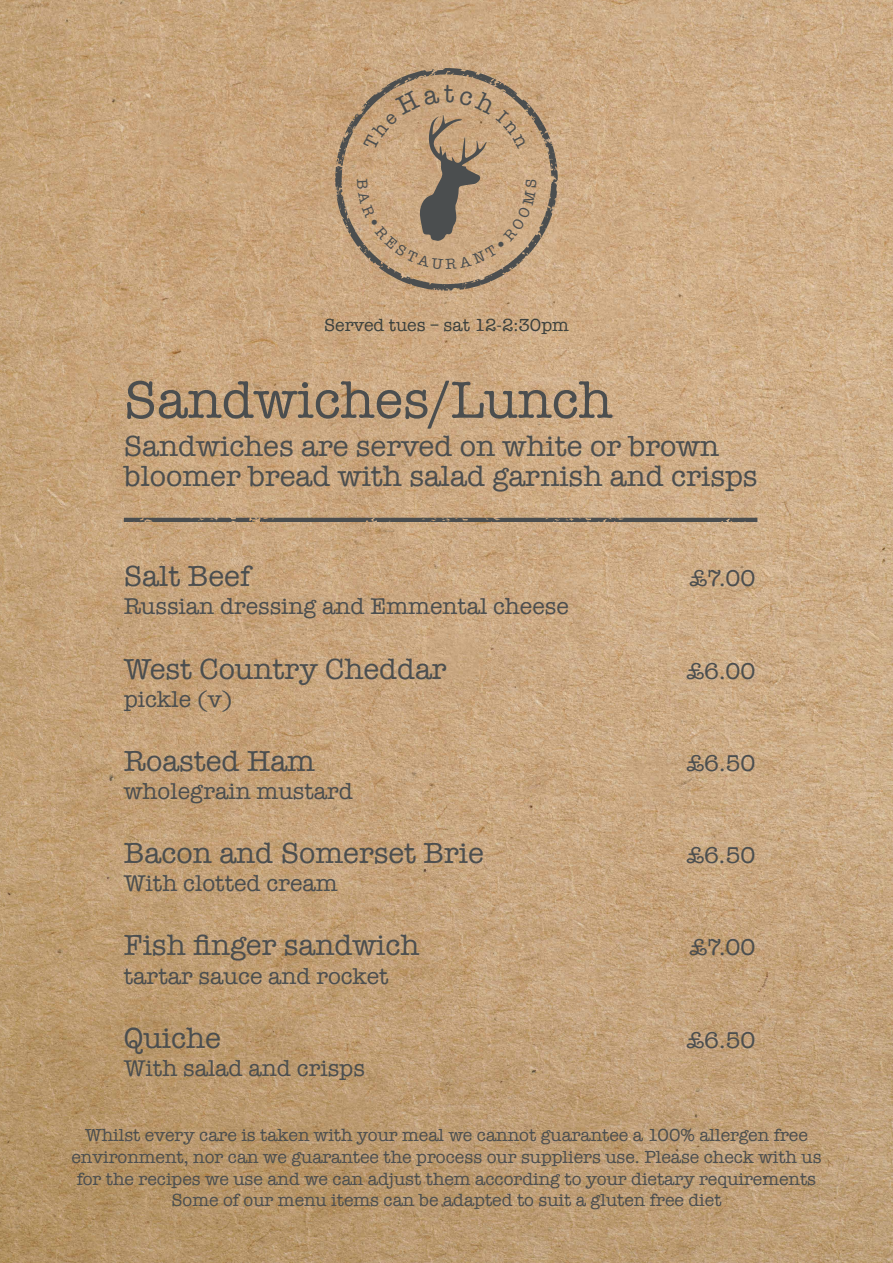
<style>
.page{position:relative;width:893px;height:1263px;background:#fff}
.page>*{position:absolute;margin:0;border:0;box-sizing:border-box;transform-origin:0 0}
.t1{font:53.7px "American Typewriter";color:#4b4e4f}
.t2{font:29.85px/30px "American Typewriter";color:#4b4e4f}
.t3{font:23.55px "American Typewriter";color:#4b4e4f}
.t4{font:18px/21.6px "American Typewriter";color:#4b4e4f;text-align:center}
.t5{font:18px "American Typewriter";color:#3b403d}
</style>
<div class="page">
<img style="left:0;top:0;width:893px;height:1263px">
<svg style="left:124px;top:518px;width:633px;height:4px;background:#535352"></svg>
<svg style="left:335px;top:68px;width:223px;height:223px;background:#b99b7a"></svg>
<p class="t5" style="left:324px;top:312px;width:246px">Served tues – sat 12-2:30pm</p>
<h1 class="t1" style="left:124px;top:359px;width:490px">Sandwiches/Lunch</h1>
<h2 class="t2" style="left:124px;top:430px;width:635px">Sandwiches are served on white or brown bloomer bread with salad garnish and crisps</h2>
<h2 class="t2" style="left:124px;top:560px;width:128px">Salt Beef</h2>
<h3 class="t3" style="left:690px;top:560px;width:67px">£7.00</h3>
<h3 class="t3" style="left:124px;top:589px;width:446px">Russian dressing and Emmental cheese</h3>
<h2 class="t2" style="left:124px;top:653px;width:324px">West Country Cheddar</h2>
<h3 class="t3" style="left:687px;top:653px;width:70px">£6.00</h3>
<h3 class="t3" style="left:124px;top:681px;width:110px">pickle (v)</h3>
<h2 class="t2" style="left:124px;top:745px;width:193px">Roasted Ham</h2>
<h3 class="t3" style="left:687px;top:745px;width:70px">£6.50</h3>
<h3 class="t3" style="left:124px;top:773px;width:231px">wholegrain mustard</h3>
<h2 class="t2" style="left:124px;top:837px;width:362px">Bacon and Somerset Brie</h2>
<h3 class="t3" style="left:687px;top:837px;width:70px">£6.50</h3>
<h3 class="t3" style="left:124px;top:865px;width:215px">With clotted cream</h3>
<h2 class="t2" style="left:124px;top:929px;width:297px">Fish finger sandwich</h2>
<h3 class="t3" style="left:690px;top:930px;width:67px">£7.00</h3>
<h3 class="t3" style="left:124px;top:958px;width:266px">tartar sauce and rocket</h3>
<h2 class="t2" style="left:124px;top:1022px;width:98px">Quiche</h2>
<h3 class="t3" style="left:687px;top:1022px;width:70px">£6.50</h3>
<h3 class="t3" style="left:124px;top:1050px;width:243px">With salad and crisps</h3>
<p class="t4" style="left:71px;top:1124px;width:752px">Whilst every care is taken with your meal we cannot guarantee a 100% allergen free environment, nor can we guarantee the process our suppliers use. Please check with us for the recipes we use and we can adjust them according to your dietary requirements Some of our menu items can be adapted to suit a gluten free diet</p>
</div>
